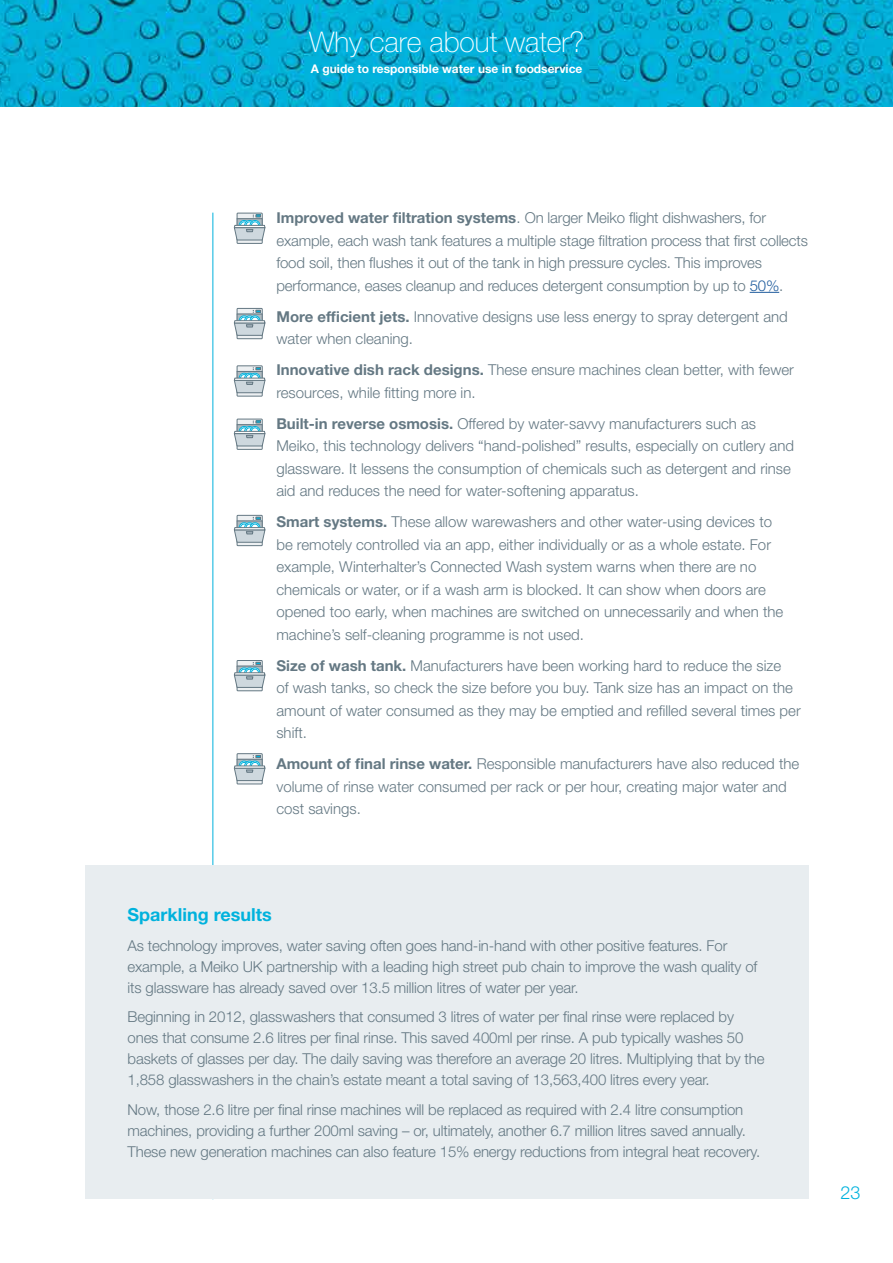
<style>
.page{position:relative;width:893px;height:1263px;background:#fff}
.page>*{position:absolute;margin:0;border:0;box-sizing:border-box;transform-origin:0 0}
.t1{font:100 28.5px "Helvetica Neue LT Std";color:#fff}
.t2{font:700 18px "Helvetica Neue LT Std";color:#00b2dd}
.t3{font:300 18px "Helvetica Neue LT Std";color:#00b2dd}
.t4{font:300 15px/22.5px "Helvetica Neue LT Std";letter-spacing:-.01em;color:#647883}
.t5{font:700 12px "Helvetica Neue LT Std";color:#fff}
.s1{font-weight:700}
.s2{color:#205d9e}
</style>
<div class="page">
<img style="left:0;top:0;width:893px;height:106px">
<svg style="left:305px;top:11px;width:281px;height:62px;background:#03a9d2"></svg>
<hr style="left:213px;top:213px;width:1px;height:986px;background:#00b2dd">
<svg style="left:750px;top:292px;width:29px;height:1px"></svg>
<div style="left:85px;top:866px;width:723px;height:333px;background:#e8edf0"></div>
<div style="left:237px;top:213px;width:25px;height:30px;background:#edf0f2"></div>
<div style="left:237px;top:213px;width:26px;height:31px;border:1px solid #647883"></div>
<svg style="left:234px;top:214px;width:31px;height:27px"></svg>
<div style="left:237px;top:308px;width:25px;height:31px;background:#edf0f2"></div>
<div style="left:237px;top:308px;width:26px;height:31px;border:1px solid #647883"></div>
<svg style="left:234px;top:310px;width:31px;height:26px"></svg>
<div style="left:237px;top:365px;width:26px;height:31px;border:1px solid #647883"></div>
<svg style="left:234px;top:367px;width:31px;height:27px"></svg>
<div style="left:237px;top:419px;width:25px;height:30px;background:#edf0f2"></div>
<div style="left:237px;top:419px;width:26px;height:31px;border:1px solid #647883"></div>
<svg style="left:234px;top:420px;width:31px;height:27px"></svg>
<div style="left:237px;top:515px;width:25px;height:31px;background:#edf0f2"></div>
<div style="left:237px;top:515px;width:26px;height:31px;border:1px solid #647883"></div>
<svg style="left:234px;top:517px;width:31px;height:26px"></svg>
<div style="left:237px;top:660px;width:25px;height:31px;background:#edf0f2"></div>
<div style="left:237px;top:660px;width:26px;height:31px;border:1px solid #647883"></div>
<svg style="left:234px;top:662px;width:31px;height:26px"></svg>
<div style="left:237px;top:754px;width:25px;height:30px;background:#e0e4e7"></div>
<div style="left:237px;top:753px;width:26px;height:31px;border:1px solid #647883"></div>
<svg style="left:234px;top:755px;width:31px;height:26px"></svg>
<h1 class="t1" style="left:309px;top:26px;width:277px">Why care about water?</h1>
<p class="t5" style="left:311px;top:61px;width:273px">A guide to responsible water use in foodservice</p>
<p class="t4" style="left:276px;top:206px;width:533px"><span class="s1">Improved water filtration systems</span>. On larger Meiko flight dishwashers, for example, each wash tank features a multiple stage filtration process that first collects food soil, then flushes it out of the tank in high pressure cycles. This improves performance, eases cleanup and reduces detergent consumption by up to <span class="s2">50%</span>.</p>
<p class="t4" style="left:276px;top:305px;width:513px"><span class="s1">More efficient jets.</span> Innovative designs use less energy to spray detergent and water when cleaning.</p>
<p class="t4" style="left:276px;top:358px;width:519px"><span class="s1">Innovative dish rack designs.</span> These ensure machines clean better, with fewer resources, while fitting more in.</p>
<p class="t4" style="left:276px;top:412px;width:519px"><span class="s1">Built-in reverse osmosis.</span> Offered by water-savvy manufacturers such as Meiko, this technology delivers “hand-polished” results, especially on cutlery and glassware. It lessens the consumption of chemicals such as detergent and rinse aid and reduces the need for water-softening apparatus.</p>
<p class="t4" style="left:276px;top:510px;width:508px"><span class="s1">Smart systems.</span> These allow warewashers and other water-using devices to be remotely controlled via an app, either individually or as a whole estate. For example, Winterhalter’s Connected Wash system warns when there are no chemicals or water, or if a wash arm is blocked. It can show when doors are opened too early, when machines are switched on unnecessarily and when the machine’s self-cleaning programme is not used.</p>
<p class="t4" style="left:276px;top:654px;width:526px"><span class="s1">Size of wash tank.</span> Manufacturers have been working hard to reduce the size<br>of wash tanks, so check the size before you buy. Tank size has an impact on the amount of water consumed as they may be emptied and refilled several times per shift.</p>
<p class="t4" style="left:276px;top:752px;width:524px"><span class="s1">Amount of final rinse water.</span> Responsible manufacturers have also reduced the volume of rinse water consumed per rack or per hour, creating major water and cost savings.</p>
<p class="t2" style="left:128px;top:903px;width:146px">Sparkling results</p>
<p class="t4" style="left:128px;top:934px;width:631px;line-height:21px">As technology improves, water saving often goes hand-in-hand with other positive features. For example, a Meiko UK partnership with a leading high street pub chain to improve the wash quality of its glassware has already saved over 13.5 million litres of water per year.</p>
<p class="t4" style="left:128px;top:1006px;width:638px;line-height:21px">Beginning in 2012, glasswashers that consumed 3 litres of water per final rinse were replaced by ones that consume 2.6 litres per final rinse. This saved 400ml per rinse. A pub typically washes 50 baskets of glasses per day. The daily saving was therefore an average 20 litres. Multiplying that by the 1,858 glasswashers in the chain’s estate meant a total saving of 13,563,400 litres every year.</p>
<p class="t4" style="left:128px;top:1098px;width:634px;line-height:21px">Now, those 2.6 litre per final rinse machines will be replaced as required with 2.4 litre consumption machines, providing a further 200ml saving – or, ultimately, another 6.7 million litres saved annually.<br>These new generation machines can also feature 15% energy reductions from integral heat recovery.</p>
<p class="t3" style="left:840px;top:1182px;width:22px">23</p>
</div>
